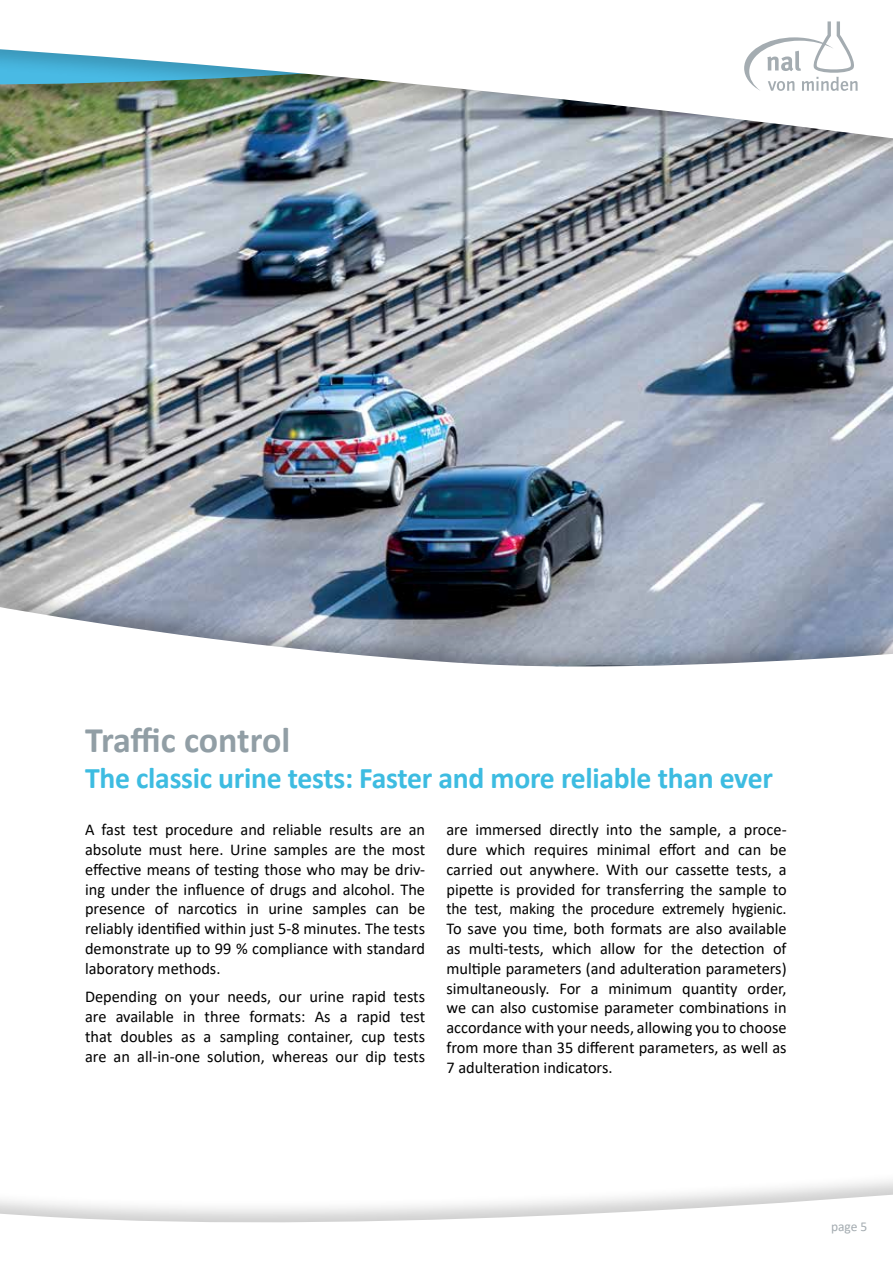
<style>
.page{position:relative;width:893px;height:1263px;background:#fff}
.page>*{position:absolute;margin:0;border:0;box-sizing:border-box;transform-origin:0 0}
.t1{font:700 36px "Calibri";letter-spacing:-.005em;color:#919ea5}
.t2{font:700 30px "Calibri";letter-spacing:-.01em;color:#3dbce1}
.t3{font:16.5px/19.8px "Calibri";color:#000;text-align:justify}
.t4{font:13.5px "Calibri";color:#a4acb1}
</style>
<div class="page">
<img style="left:0;top:164px;width:893px;height:423px">
<div style="left:0;top:587px;width:893px;height:676px;background:#000;opacity:.25"></div>
<svg style="left:0;top:607px;width:893px;height:492px"></svg>
<div style="left:0;top:0;width:893px;height:164px;background:#000;opacity:.2"></div>
<img style="left:0;top:0;width:893px;height:141px">
<svg style="left:744px;top:21px;width:114px;height:70px"></svg>
<div style="left:0;top:1099px;width:893px;height:164px;background:#fff"></div>
<svg style="left:0;top:1180px;width:893px;height:43px"></svg>
<h1 class="t1" style="left:85px;top:715px;width:207px">Traffic control</h1>
<h2 class="t2" style="left:85px;top:757px;width:689px">The classic urine tests: Faster and more reliable than ever</h2>
<p class="t3" style="left:85px;top:819px;width:342px">A fast test procedure and reliable results are an absolute must here. Urine samples are the most effective means of testing those who may be driv&shy;ing under the influence of drugs and alcohol. The presence of narcotics in urine samples can be reliably identified within just 5-8 minutes. The tests demonstrate up to 99 % compliance with standard laboratory methods.</p>
<p class="t3" style="left:85px;top:986px;width:342px">Depending on your needs, our urine rapid tests are available in three formats: As a rapid test that doubles as a sampling container, cup tests are an all-in-one solution, whereas our dip tests</p>
<p class="t3" style="left:446px;top:819px;width:342px">are immersed directly into the sample, a proce&shy;dure which requires minimal effort and can be carried out anywhere. With our cassette tests, a pipette is provided for transferring the sample to the test, making the procedure extremely hygienic.<br>To save you time, both formats are also available as multi-tests, which allow for the detection of multiple parameters (and adulteration parameters) simultaneously. For a minimum quantity order, we can also customise parameter combinations in accordance with your needs, allowing you to choose from more than 35 different parameters, as well as 7 adulteration indicators.</p>
<p class="t4" style="left:831px;top:1217px;width:38px">page 5</p>
</div>
